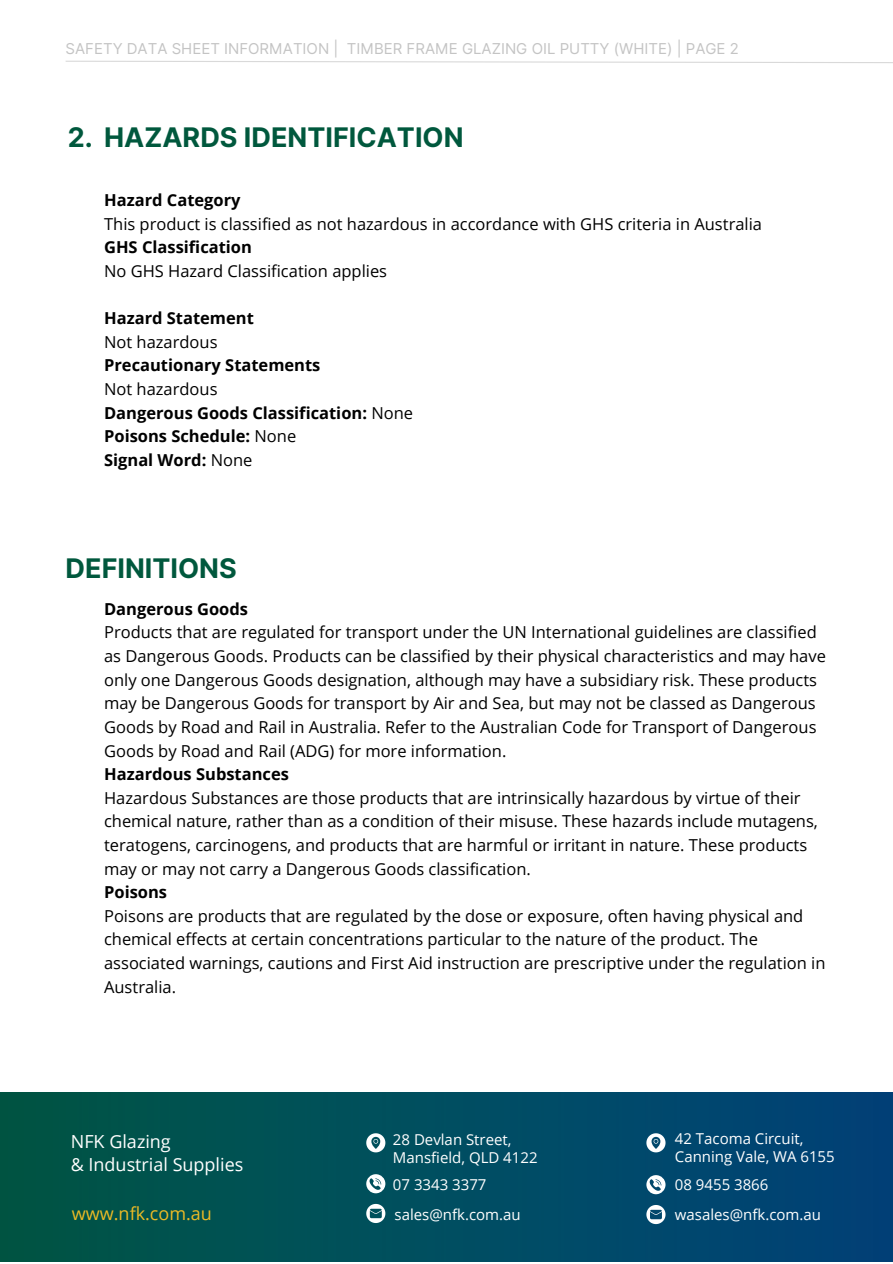
<style>
.page{position:relative;width:893px;height:1264px;background:#fff}
.page>*{position:absolute;margin:0;border:0;box-sizing:border-box;transform-origin:0 0}
.t1{font:700 27px "Inter";color:#00583d}
.t2{font:18px "Open Sans";color:#fff}
.t3{font:18px "Open Sans";color:#ecba25}
.t4{font:16.5px/23.5px "Open Sans";color:#000}
.t5{font:700 16.5px "Open Sans";color:#000}
.t6{font:15px "Open Sans";color:#fff}
.t7{font:15px "Inter";color:#c4c4c4}
.s1{font-weight:400}
</style>
<div class="page">
<img style="left:0;top:1092px;width:892px;height:169px">
<svg style="left:366px;top:1174px;width:19px;height:19px"></svg>
<svg style="left:366px;top:1133px;width:19px;height:19px"></svg>
<svg style="left:366px;top:1203px;width:19px;height:19px"></svg>
<svg style="left:646px;top:1175px;width:19px;height:19px"></svg>
<svg style="left:646px;top:1133px;width:19px;height:19px"></svg>
<svg style="left:646px;top:1204px;width:19px;height:19px"></svg>
<svg style="left:65px;top:60px;width:827px;height:3px"></svg>
<p class="t7" style="left:66px;top:40px;width:674px">SAFETY DATA SHEET INFORMATION | TIMBER FRAME GLAZING OIL PUTTY (WHITE) | PAGE 2</p>
<p class="t1" style="left:68px;top:121px;width:397px">2. HAZARDS IDENTIFICATION</p>
<p class="t5" style="left:104px;top:188px;width:138px">Hazard Category</p>
<p class="t4" style="left:104px;top:211px;width:659px">This product is classified as not hazardous in accordance with GHS criteria in Australia</p>
<p class="t5" style="left:104px;top:236px;width:149px">GHS Classification</p>
<p class="t4" style="left:104px;top:259px;width:284px">No GHS Hazard Classification applies</p>
<p class="t5" style="left:104px;top:306px;width:151px">Hazard Statement</p>
<p class="t4" style="left:104px;top:329px;width:115px">Not hazardous</p>
<p class="t5" style="left:104px;top:354px;width:218px">Precautionary Statements</p>
<p class="t4" style="left:104px;top:377px;width:115px">Not hazardous</p>
<p class="t5" style="left:104px;top:401px;width:310px">Dangerous Goods Classification: <span class="s1">None</span></p>
<p class="t5" style="left:104px;top:424px;width:194px">Poisons Schedule: <span class="s1">None</span></p>
<p class="t5" style="left:104px;top:448px;width:150px">Signal Word: <span class="s1">None</span></p>
<p class="t1" style="left:66px;top:552px;width:173px">DEFINITIONS</p>
<p class="t5" style="left:104px;top:597px;width:145px">Dangerous Goods</p>
<p class="t4" style="left:104px;top:620px;width:723px">Products that are regulated for transport under the UN International guidelines are classified as Dangerous Goods. Products can be classified by their physical characteristics and may have only one Dangerous Goods designation, although may have a subsidiary risk. These products may be Dangerous Goods for transport by Air and Sea, but may not be classed as Dangerous Goods by Road and Rail in Australia. Refer to the Australian Code for Transport of Dangerous Goods by Road and Rail (ADG) for more information.</p>
<p class="t5" style="left:104px;top:762px;width:186px">Hazardous Substances</p>
<p class="t4" style="left:104px;top:785px;width:715px">Hazardous Substances are those products that are intrinsically hazardous by virtue of their chemical nature, rather than as a condition of their misuse. These hazards include mutagens, teratogens, carcinogens, and products that are harmful or irritant in nature. These products may or may not carry a Dangerous Goods classification.</p>
<p class="t5" style="left:104px;top:880px;width:64px">Poisons</p>
<p class="t4" style="left:104px;top:903px;width:722px">Poisons are products that are regulated by the dose or exposure, often having physical and chemical effects at certain concentrations particular to the nature of the product. The associated warnings, cautions and First Aid instruction are prescriptive under the regulation in Australia.</p>
<p class="t2" style="left:71px;top:1129px;width:101px">NFK Glazing</p>
<p class="t2" style="left:71px;top:1151px;width:174px">&amp; Industrial Supplies</p>
<p class="t6" style="left:393px;top:1129px;width:120px">28 Devlan Street,</p>
<p class="t6" style="left:393px;top:1147px;width:146px">Mansfield, QLD 4122</p>
<p class="t6" style="left:393px;top:1173px;width:95px">07 3343 3377</p>
<p class="t6" style="left:675px;top:1128px;width:130px">42 Tacoma Circuit,</p>
<p class="t6" style="left:675px;top:1146px;width:161px">Canning Vale, WA 6155</p>
<p class="t6" style="left:675px;top:1173px;width:95px">08 9455 3866</p>
<p class="t3" style="left:72px;top:1200px;width:141px">www.nfk.com.au</p>
<p class="t6" style="left:675px;top:1203px;width:148px">wasales@nfk.com.au</p>
<p class="t6" style="left:394px;top:1203px;width:128px">sales@nfk.com.au</p>
</div>
